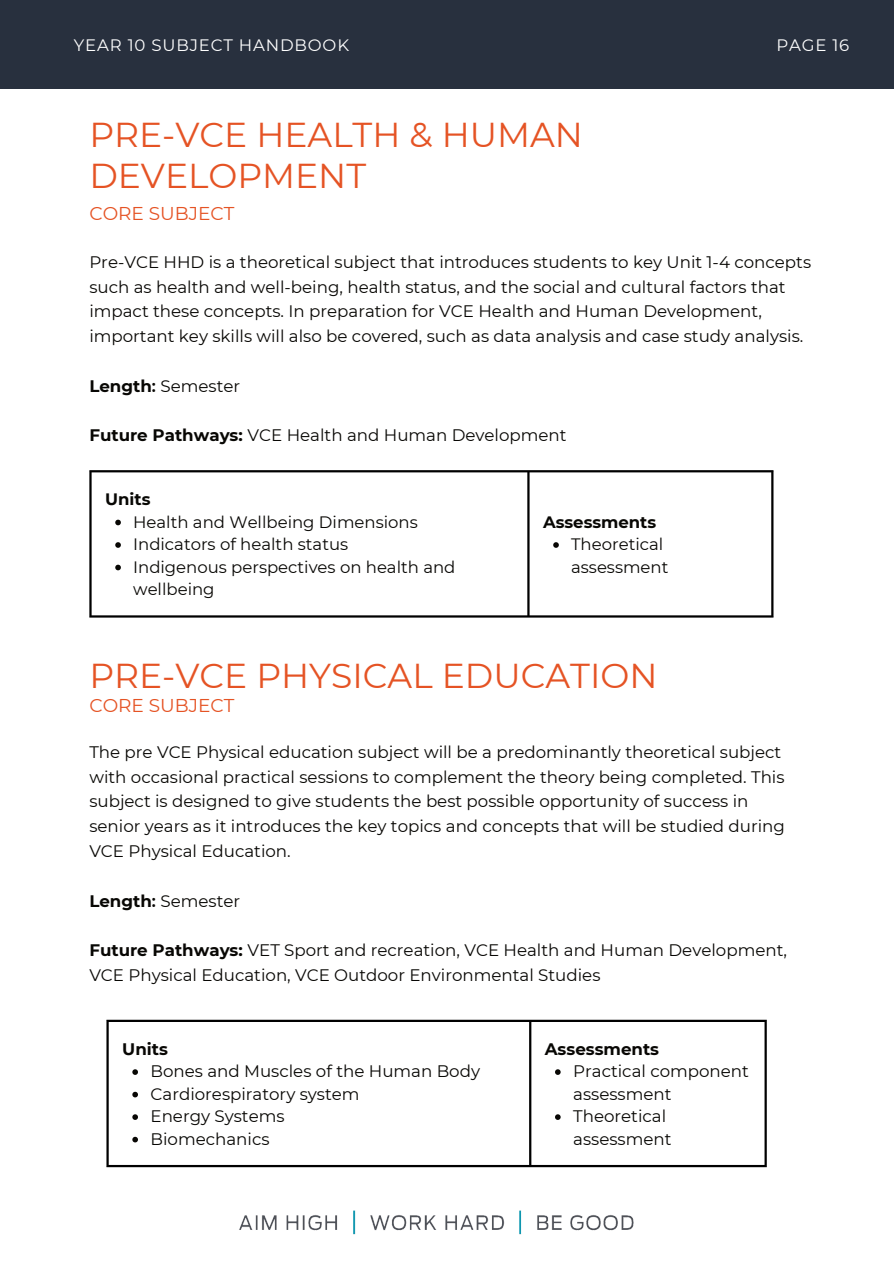
<style>
.page{position:relative;width:894px;height:1264px;background:#fff}
.page>*{position:absolute;margin:0;border:0;box-sizing:border-box;transform-origin:0 0}
.t1{font:34.5px/40.5px "Montserrat";color:#e55324}
.t2{font:18.45px "Montserrat";color:#e55324}
.t3{font:16.65px/24.8px "Montserrat";color:#080704}
.t4{font:700 16.65px "Montserrat";color:#080704}
.t5{font:16.5px/22.5px "Montserrat";color:#080704}
.t6{font:16.5px "Montserrat";letter-spacing:.05em;color:#fff}
.t7{font:700 16.5px "Montserrat";color:#080704}
.s1{font-weight:700}
.s2{font-weight:600}
</style>
<div class="page">
<div style="left:0;top:0;width:893px;height:89px;background:#28303e"></div>
<img style="left:239px;top:1210px;width:395px;height:25px">
<svg style="left:115px;top:519px;width:6px;height:6px"></svg>
<svg style="left:115px;top:542px;width:6px;height:6px"></svg>
<svg style="left:115px;top:564px;width:6px;height:6px"></svg>
<svg style="left:553px;top:542px;width:5px;height:6px"></svg>
<hr style="left:89px;top:472px;width:3px;height:143px;background:#000">
<hr style="left:527px;top:472px;width:2px;height:143px;background:#000">
<hr style="left:771px;top:472px;width:2px;height:143px;background:#000">
<hr style="left:89px;top:470px;width:684px;height:2px;background:#000">
<hr style="left:89px;top:615px;width:684px;height:2px;background:#000">
<svg style="left:132px;top:1069px;width:6px;height:5px"></svg>
<svg style="left:132px;top:1091px;width:6px;height:6px"></svg>
<svg style="left:132px;top:1114px;width:6px;height:5px"></svg>
<svg style="left:132px;top:1136px;width:6px;height:6px"></svg>
<svg style="left:555px;top:1069px;width:5px;height:5px"></svg>
<svg style="left:555px;top:1114px;width:5px;height:5px"></svg>
<hr style="left:106px;top:1021px;width:3px;height:143px;background:#000">
<hr style="left:529px;top:1021px;width:2px;height:143px;background:#000">
<hr style="left:764px;top:1021px;width:2px;height:143px;background:#000">
<hr style="left:106px;top:1019px;width:660px;height:2px;background:#000">
<hr style="left:106px;top:1164px;width:660px;height:3px;background:#000">
<p class="t6" style="left:74px;top:34px;width:276px">YEAR 10 SUBJECT HANDBOOK</p>
<p class="t6" style="left:776px;top:34px;width:74px">PAGE 16</p>
<h1 class="t1" style="left:89px;top:114px;width:495px">PRE-VCE HEALTH &amp; HUMAN<br>DEVELOPMENT</h1>
<p class="t2" style="left:89px;top:201px;width:147px">CORE SUBJECT</p>
<p class="t3" style="left:89px;top:249px;width:723px">Pre-VCE HHD is a theoretical subject that introduces students to key Unit 1-4 concepts such as health and well-being, health status, and the social and cultural factors that impact these concepts. In preparation for VCE Health and Human Development, important key skills will also be covered, such as data analysis and case study analysis.</p>
<p class="t3" style="left:89px;top:373px;width:152px"><span class="s1">Length</span><span class="s2">:</span> Semester</p>
<p class="t3" style="left:89px;top:422px;width:478px"><span class="s1">Future Pathways:</span> VCE Health and Human Development</p>
<p class="t7" style="left:105px;top:487px;width:47px">Units</p>
<p class="t5" style="left:133px;top:510px;width:324px">Health and Wellbeing Dimensions<br>Indicators of health status<br>Indigenous perspectives on health and wellbeing</p>
<p class="t7" style="left:543px;top:510px;width:115px">Assessments</p>
<p class="t5" style="left:571px;top:532px;width:99px">Theoretical assessment</p>
<h1 class="t1" style="left:89px;top:654px;width:569px">PRE-VCE PHYSICAL EDUCATION</h1>
<p class="t2" style="left:89px;top:692px;width:147px">CORE SUBJECT</p>
<p class="t3" style="left:89px;top:739px;width:696px">The pre VCE Physical education subject will be a predominantly theoretical subject with occasional practical sessions to complement the theory being completed. This subject is designed to give students the best possible opportunity of success in senior years as it introduces the key topics and concepts that will be studied during VCE Physical Education.</p>
<p class="t3" style="left:89px;top:887px;width:152px"><span class="s1">Length</span><span class="s2">:</span> Semester</p>
<p class="t3" style="left:89px;top:937px;width:699px"><span class="s1">Future Pathways:</span> VET Sport and recreation, VCE Health and Human Development,<br>VCE Physical Education, VCE Outdoor Environmental Studies</p>
<p class="t4" style="left:122px;top:1036px;width:47px">Units</p>
<p class="t3" style="left:150px;top:1059px;width:331px;line-height:22.5px">Bones and Muscles of the Human Body<br>Cardiorespiratory system<br>Energy Systems<br>Biomechanics</p>
<p class="t4" style="left:544px;top:1036px;width:116px">Assessments</p>
<p class="t3" style="left:573px;top:1059px;width:177px;line-height:22.5px">Practical component assessment<br>Theoretical assessment</p>
</div>
